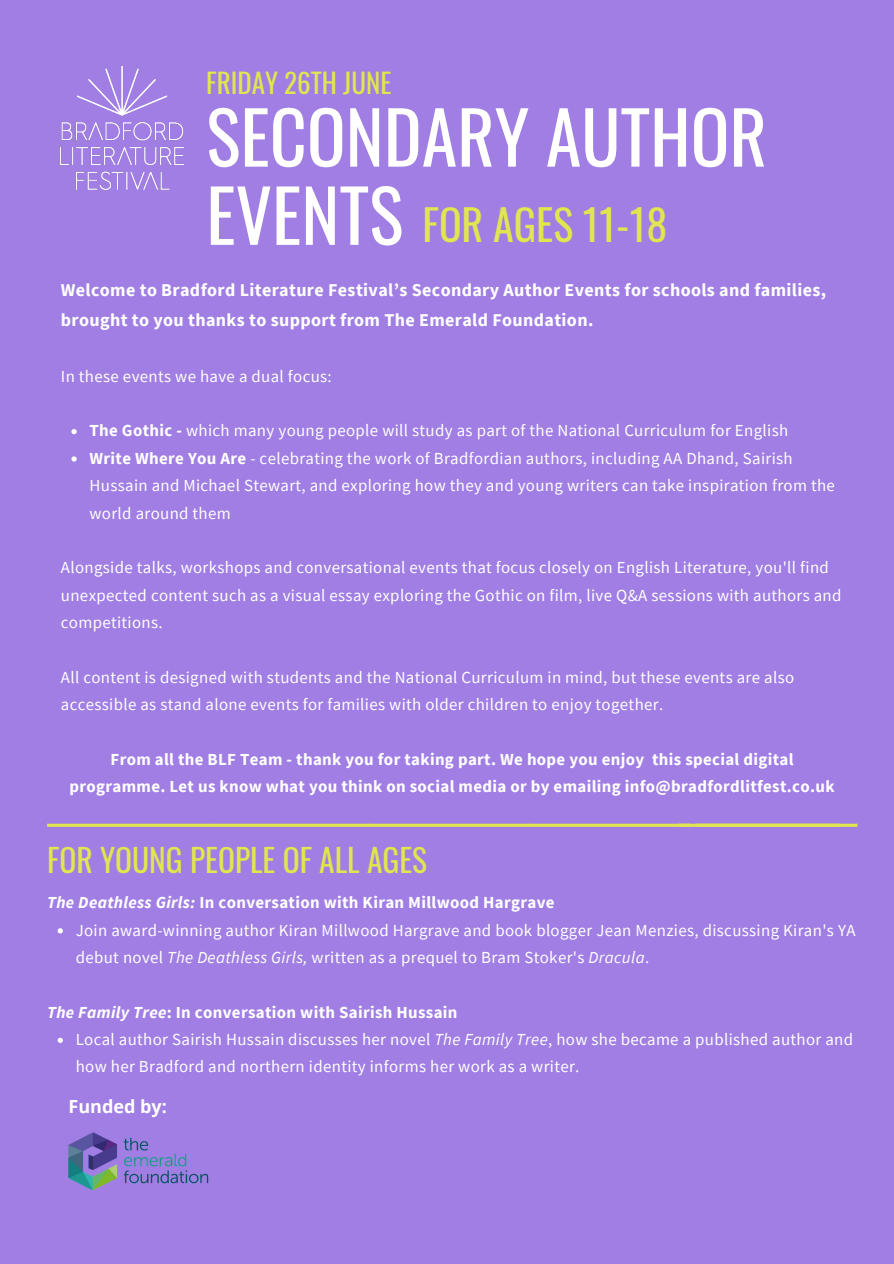
<style>
.page{position:relative;width:894px;height:1264px;background:#fff}
.page>*{position:absolute;margin:0;border:0;box-sizing:border-box;transform-origin:0 0}
.t1{font:72px "Oswald";color:#fff}
.t2{font:42px "Oswald";color:#e1e54f}
.t3{font:31.5px "Oswald";color:#e1e54f}
.t4{font:27px "Oswald";color:#e1e54f}
.t5{font:700 18px/29.4px "Source Sans Pro";letter-spacing:.02em;color:#fff}
.t6{font:700 18px "Open Sans";color:#fff}
.t7{font:16.8px/27.3px "Source Sans Pro";letter-spacing:.02em;color:#fff}
.t8{font:700 16.8px/27.3px "Source Sans Pro";letter-spacing:.02em;color:#fff;text-align:center}
.s1{font-size:72px;color:#fff}
.s2{font-weight:700}
.s3{font-style:italic}
</style>
<div class="page">
<div style="left:0;top:0;width:893px;height:1263px;background:#a07ee4"></div>
<svg style="left:71px;top:429px;width:6px;height:5px"></svg>
<svg style="left:71px;top:456px;width:6px;height:5px"></svg>
<svg style="left:47px;top:823px;width:810px;height:3px;background:#d2ce6f"></svg>
<img style="left:61px;top:66px;width:123px;height:123px">
<svg style="left:58px;top:928px;width:5px;height:5px"></svg>
<svg style="left:58px;top:1037px;width:5px;height:5px"></svg>
<img style="left:68px;top:1132px;width:141px;height:59px">
<h3 class="t4" style="left:206px;top:62px;width:186px">FRIDAY 26TH JUNE</h3>
<h1 class="t1" style="left:206px;top:81px;width:562px">SECONDARY AUTHOR</h1>
<h2 class="t2" style="left:206px;top:192px;width:462px"><span class="s1">EVENTS</span> FOR AGES 11-18</h2>
<p class="t5" style="left:61px;top:275px;width:766px">Welcome to Bradford Literature Festival’s Secondary Author Events for schools and families, brought to you thanks to support from The Emerald Foundation.</p>
<p class="t7" style="left:61px;top:362px;width:272px">In these events we have a dual focus:</p>
<p class="t7" style="left:89px;top:417px;width:746px"><span class="s2">The Gothic -</span> which many young people will study as part of the National Curriculum for English<br><span class="s2">Write Where You Are</span> - celebrating the work of Bradfordian authors, including AA Dhand, Sairish Hussain and Michael Stewart, and exploring how they and young writers can take inspiration from the world around them</p>
<p class="t7" style="left:61px;top:553px;width:782px">Alongside talks, workshops and conversational events that focus closely on English Literature, you'll find unexpected content such as a visual essay exploring the Gothic on film, live Q&amp;A sessions with authors and competitions.</p>
<p class="t7" style="left:61px;top:663px;width:734px">All content is designed with students and the National Curriculum in mind, but these events are also accessible as stand alone events for families with older children to enjoy together.</p>
<p class="t8" style="left:69px;top:745px;width:766px">From all the BLF Team - thank you for taking part. We hope you enjoy this special digital programme. Let us know what you think on social media or by emailing info@bradfordlitfest.co.uk</p>
<h3 class="t3" style="left:47px;top:835px;width:381px">FOR YOUNG PEOPLE OF ALL AGES</h3>
<p class="t8" style="left:47px;top:888px;width:509px"><span class="s3">The Deathless Girls:</span> In conversation with Kiran Millwood Hargrave</p>
<p class="t7" style="left:76px;top:916px;width:781px">Join award-winning author Kiran Millwood Hargrave and book blogger Jean Menzies, discussing Kiran's YA debut novel <span class="s3">The Deathless Girls,</span> written as a prequel to Bram Stoker's <span class="s3">Dracula</span>.</p>
<p class="t8" style="left:47px;top:998px;width:412px"><span class="s3">The Family Tree</span>: In conversation with Sairish Hussain</p>
<p class="t7" style="left:76px;top:1025px;width:778px">Local author Sairish Hussain discusses her novel <span class="s3">The Family Tree</span>, how she became a published author and how her Bradford and northern identity informs her work as a writer.</p>
<p class="t6" style="left:69px;top:1093px;width:100px">Funded by:</p>
</div>
